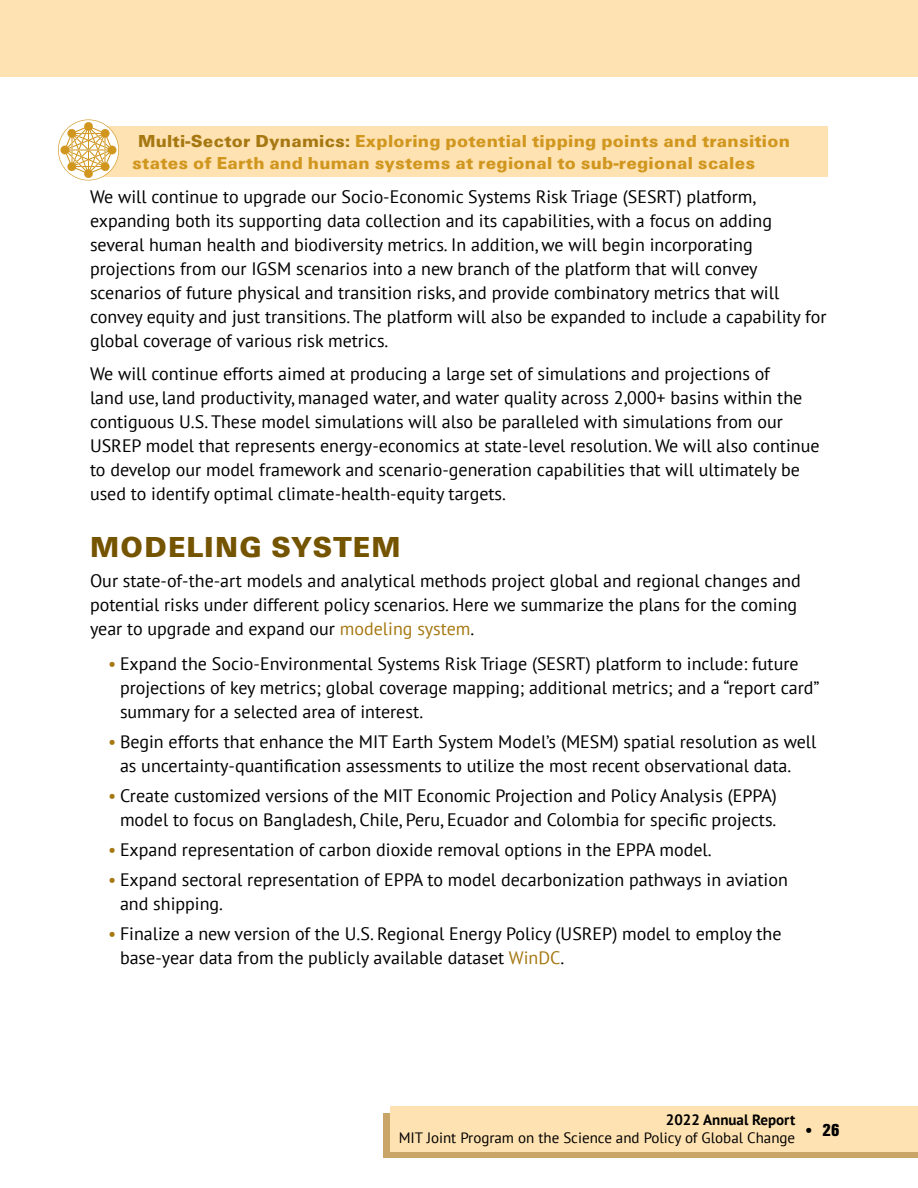
<style>
.page{position:relative;width:918px;height:1188px;background:#fff}
.page>*{position:absolute;margin:0;border:0;box-sizing:border-box;transform-origin:0 0}
.t1{font:900 30px "Urbano";letter-spacing:.04em;color:#755400}
.t2{font:18px/24px "PT Sans";color:#000}
.t3{font:900 18px/21.6px "Urbano";letter-spacing:.015em;color:#d0961e}
.t4{font:15px/18px "PT Sans";color:#000}
.s1{color:#a67812}
.s2{font-weight:700}
</style>
<div class="page">
<div style="left:90px;top:126px;width:738px;height:51px;background:#ffe2b1"></div>
<svg style="left:58px;top:120px;width:61px;height:60px"></svg>
<svg style="left:383px;top:1113px;width:535px;height:45px;background:#d0ad71"></svg>
<div style="left:390px;top:1106px;width:528px;height:45px;background:#ffe2b1"></div>
<div style="left:0;top:0;width:918px;height:76px;background:#ffe2b1"></div>
<p class="t3" style="left:132px;top:130px;width:660px;text-indent:6px"><span class="s1">Multi‑Sector Dynamics:</span> Exploring potential tipping points and transition states of Earth and human systems at regional to sub‑regional scales</p>
<p class="t2" style="left:90px;top:184px;width:738px">We will continue to upgrade our Socio‑Economic Systems Risk Triage (SESRT) platform, expanding both its supporting data collection and its capabilities, with a focus on adding several human health and biodiversity metrics. In addition, we will begin incorporating projections from our IGSM scenarios into a new branch of the platform that will convey scenarios of future physical and transition risks, and provide combinatory metrics that will convey equity and just transitions. The platform will also be expanded to include a capability for global coverage of various risk metrics.</p>
<p class="t2" style="left:90px;top:361px;width:731px">We will continue efforts aimed at producing a large set of simulations and projections of<br>land use, land productivity, managed water, and water quality across 2,000+ basins within the contiguous U.S. These model simulations will also be paralleled with simulations from our USREP model that represents energy‑economics at state‑level resolution. We will also continue to develop our model framework and scenario‑generation capabilities that will ultimately be used to identify optimal climate‑health‑equity targets.</p>
<h1 class="t1" style="left:90px;top:530px;width:312px">MODELING SYSTEM</h1>
<p class="t2" style="left:90px;top:568px;width:712px">Our state‑of‑the‑art models and analytical methods project global and regional changes and potential risks under different policy scenarios. Here we summarize the plans for the coming year to upgrade and expand our <span class="s1">modeling system</span>.</p>
<p class="t2" style="left:120px;top:651px;width:701px;text-indent:-12px"><span class="s1">•</span> Expand the Socio‑Environmental Systems Risk Triage (SESRT) platform to include: future projections of key metrics; global coverage mapping; additional metrics; and a “report card” summary for a selected area of interest.</p>
<p class="t2" style="left:120px;top:729px;width:698px;text-indent:-12px"><span class="s1">•</span> Begin efforts that enhance the MIT Earth System Model’s (MESM) spatial resolution as well as uncertainty‑quantification assessments to utilize the most recent observational data.</p>
<p class="t2" style="left:108px;top:783px;width:670px;text-align:right"><span class="s1">•</span> Create customized versions of the MIT Economic Projection and Policy Analysis (EPPA) model to focus on Bangladesh, Chile, Peru, Ecuador and Colombia for specific projects.</p>
<p class="t2" style="left:108px;top:837px;width:605px"><span class="s1">•</span> Expand representation of carbon dioxide removal options in the EPPA model.</p>
<p class="t2" style="left:120px;top:867px;width:669px;text-indent:-12px"><span class="s1">•</span> Expand sectoral representation of EPPA to model decarbonization pathways in aviation and shipping.</p>
<p class="t2" style="left:120px;top:921px;width:663px;text-indent:-12px"><span class="s1">•</span> Finalize a new version of the U.S. Regional Energy Policy (USREP) model to employ the base‑year data from the publicly available dataset <span class="s1">WinDC</span>.</p>
<p class="t4" style="left:399px;top:1111px;width:442px;text-indent:267px"><span class="s2">2022 Annual Report<br></span>MIT Joint Program on the Science and Policy of Global Change <sup>•</sup> <sup>26</sup></p>
</div>
